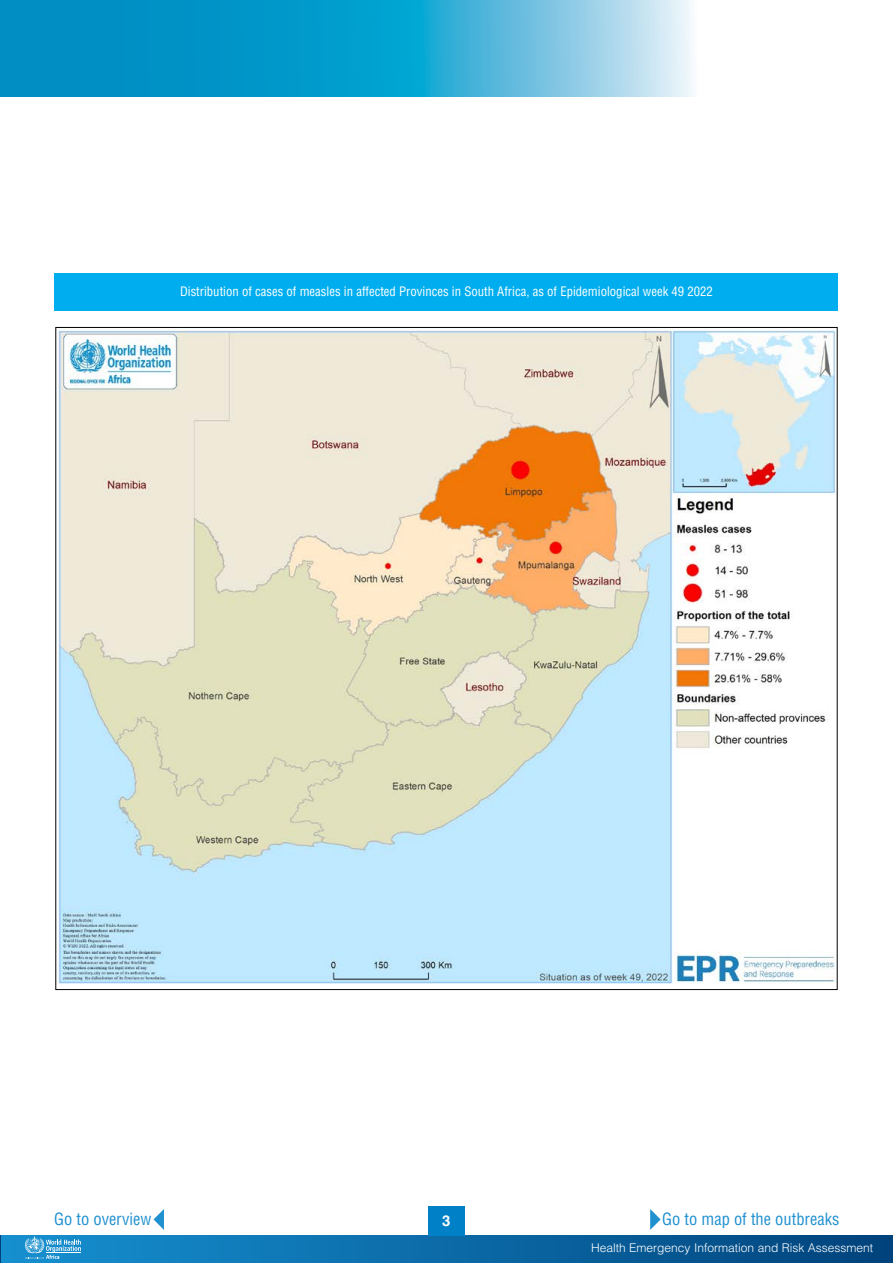
<style>
.page{position:relative;width:893px;height:1263px;background:#fff}
.page>*{position:absolute;margin:0;border:0;box-sizing:border-box;transform-origin:0 0}
.t1{font:condensed 16.5px "Helvetica LT Std";color:#2090cf}
.t2{font:700 15px "Helvetica LT Std";color:#fff}
.t3{font:condensed 12.75px "Helvetica LT Std";color:#fff}
.t4{font:300 12px "Helvetica LT Std";color:#fff}
</style>
<div class="page">
<svg style="left:0;top:1236px;width:1px;height:27px"></svg>
<div style="left:1px;top:1236px;width:892px;height:27px;background:linear-gradient(to right,#1791d1,#00437c)"></div>
<svg style="left:24px;top:1236px;width:57px;height:23px"></svg>
<div style="left:428px;top:1206px;width:37px;height:30px;background:#0080c7"></div>
<svg style="left:1px;top:0;width:693px;height:97px;background:#33aad3"></svg>
<hr style="left:0;top:0;width:1px;height:97px;background:#008ec3">
<img style="left:57px;top:329px;width:778px;height:654px">
<div style="left:55px;top:273px;width:783px;height:38px;background:#00aeef"></div>
<svg style="left:153px;top:1209px;width:11px;height:21px"></svg>
<svg style="left:650px;top:1209px;width:11px;height:21px"></svg>
<p class="t3" style="left:180px;top:284px;width:534px">Distribution of cases of measles in affected Provinces in South Africa, as of Epidemiological week 49 2022</p>
<p class="t1" style="left:54px;top:1209px;width:99px">Go to overview</p>
<p class="t1" style="left:662px;top:1209px;width:179px">Go to map of the outbreaks</p>
<p class="t2" style="left:442px;top:1212px;width:10px">3</p>
<p class="t4" style="left:591px;top:1240px;width:284px">Health Emergency Information and Risk Assessment</p>
</div>
